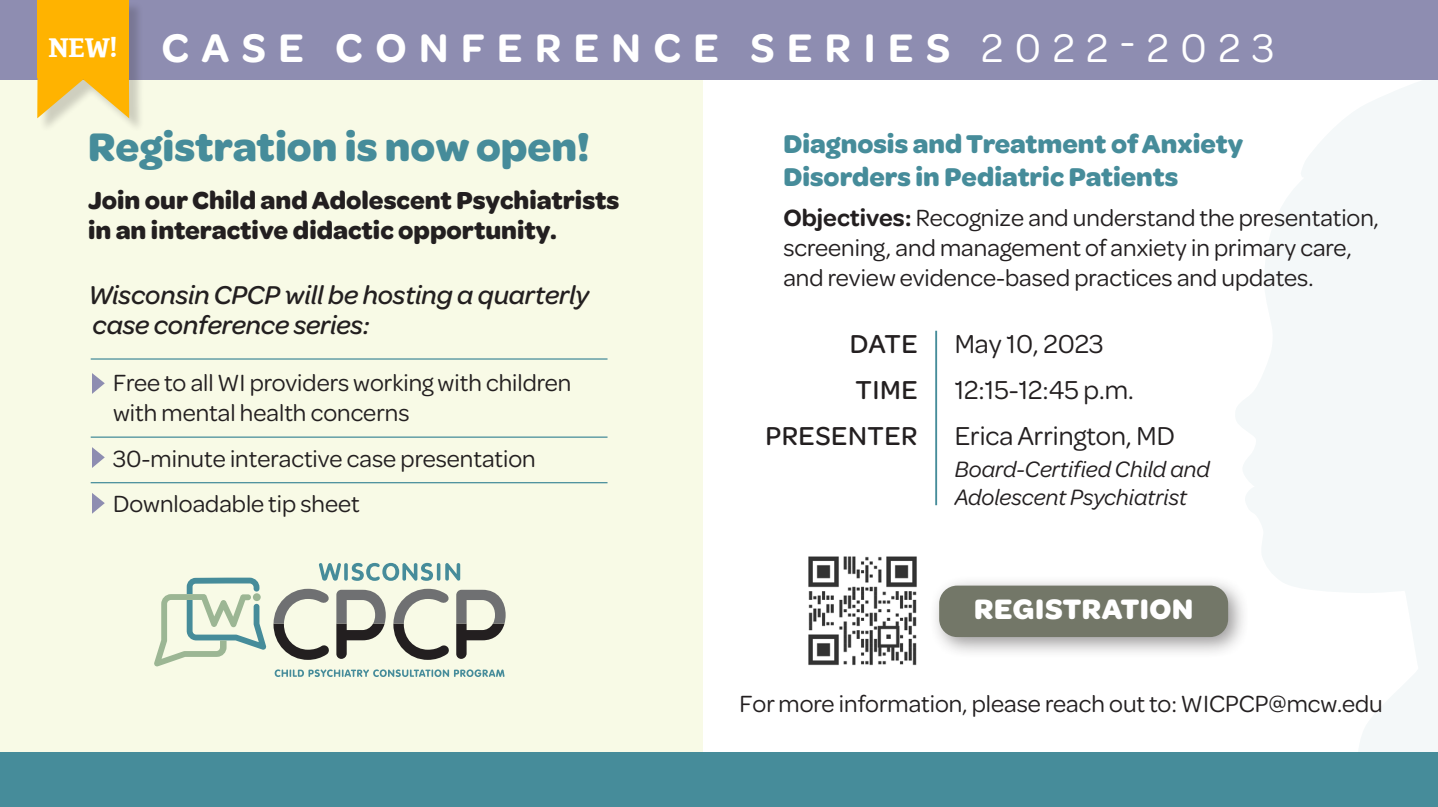
<style>
.page{position:relative;width:1438px;height:807px;background:#fff}
.page>*{position:absolute;margin:0;border:0;box-sizing:border-box;transform-origin:0 0}
.t1{font:600 42.5px "Omnes";letter-spacing:.295em;color:#fff}
.t2{font:700 42.5px "Omnes";color:#468c9a}
.t3{font:700 30px "Omnes";letter-spacing:.02em;color:#fff}
.t4{font:27.75px "Omnes";color:#231f20}
.t5{font:500 27.75px "Omnes";letter-spacing:.02em;color:#231f20}
.t6{font:700 27.5px/33px "Omnes";color:#468c9a}
.t7{font:italic 500 27.5px/30px "Omnes";letter-spacing:-.005em;color:#231f20}
.t8{font:700 27.5px "Le Monde Courrier Std";color:#fff}
.t9{font:700 26.25px/30px "Omnes";color:#231f20}
.t10{font:25px/30px "Omnes";color:#231f20}
.t11{font:italic 23.75px/27.5px "Omnes";color:#231f20}
.s1{font-weight:400}
.s2{font-weight:600}
</style>
<div class="page">
<div style="left:0;top:42px;width:703px;height:749px;background:#f8fae6"></div>
<svg style="left:1236px;top:80px;width:201px;height:671px;fill:#f4f8f9"></svg>
<hr style="left:935px;top:330px;width:2px;height:175px;background:#468c9a">
<div style="left:928px;top:574px;width:321px;height:84px;background:#231f20;opacity:.45"></div>
<div style="left:939px;top:585px;width:289px;height:51px;background:#737768;border-radius:18px"></div>
<svg style="left:456px;top:589px;width:49px;height:69px"></svg>
<svg style="left:273px;top:588px;width:56px;height:71px"></svg>
<svg style="left:393px;top:588px;width:56px;height:71px"></svg>
<svg style="left:336px;top:589px;width:50px;height:69px"></svg>
<svg style="left:319px;top:562px;width:141px;height:18px"></svg>
<svg style="left:154px;top:577px;width:112px;height:89px"></svg>
<svg style="left:275px;top:669px;width:229px;height:7px"></svg>
<div style="left:0;top:0;width:1437px;height:80px;background:#8e8db1"></div>
<div style="left:0;top:751px;width:1437px;height:55px;background:#468c9a"></div>
<hr style="left:91px;top:358px;width:516px;height:1px;background:#468c9a">
<hr style="left:91px;top:436px;width:516px;height:1px;background:#468c9a">
<hr style="left:91px;top:482px;width:516px;height:1px;background:#468c9a">
<svg style="left:92px;top:373px;width:13px;height:21px"></svg>
<svg style="left:92px;top:447px;width:13px;height:21px"></svg>
<svg style="left:92px;top:493px;width:13px;height:20px"></svg>
<img style="left:808px;top:556px;width:109px;height:110px">
<div style="left:39px;top:1px;width:106px;height:132px;background:#231f20;opacity:.2"></div>
<div style="left:37px;top:0;width:92px;height:77px;background:#ffb300"></div>
<svg style="left:37px;top:77px;width:92px;height:41px"></svg>
<p class="t8" style="left:48px;top:31px;width:71px">NEW!</p>
<p class="t1" style="left:161px;top:18px;width:1114px">CASE CONFERENCE SERIES <span class="s1">2022-2023</span></p>
<p class="t2" style="left:88px;top:117px;width:503px">Registration is now open!</p>
<p class="t9" style="left:88px;top:183px;width:533px">Join our Child and Adolescent Psychiatrists in an interactive didactic opportunity.</p>
<p class="t7" style="left:88px;top:278px;width:503px">Wisconsin CPCP will be hosting a quarterly case conference series:</p>
<p class="t10" style="left:113px;top:366px;width:460px">Free to all WI providers working with children with mental health concerns</p>
<p class="t10" style="left:113px;top:441px;width:424px">30-minute interactive case presentation</p>
<p class="t10" style="left:113px;top:486px;width:248px">Downloadable tip sheet</p>
<p class="t6" style="left:783px;top:125px;width:461px">Diagnosis and Treatment of Anxiety<br>Disorders in Pediatric Patients</p>
<p class="t10" style="left:783px;top:201px;width:597px"><span class="s2">Objectives:</span> Recognize and understand the presentation, screening, and management of anxiety in primary care, and review evidence-based practices and updates.</p>
<p class="t5" style="left:849px;top:324px;width:69px">DATE</p>
<p class="t5" style="left:855px;top:370px;width:64px">TIME</p>
<p class="t5" style="left:765px;top:416px;width:154px">PRESENTER</p>
<p class="t4" style="left:954px;top:324px;width:150px">May 10, 2023</p>
<p class="t4" style="left:954px;top:371px;width:181px">12:15-12:45 p.m.</p>
<p class="t4" style="left:954px;top:417px;width:222px">Erica Arrington, MD</p>
<p class="t11" style="left:954px;top:454px;width:256px">Board-Certified Child and<br>Adolescent Psychiatrist</p>
<p class="t3" style="left:974px;top:587px;width:220px">REGISTRATION</p>
<p class="t10" style="left:739px;top:687px;width:644px">For more information, please reach out to: WICPCP@mcw.edu</p>
</div>
